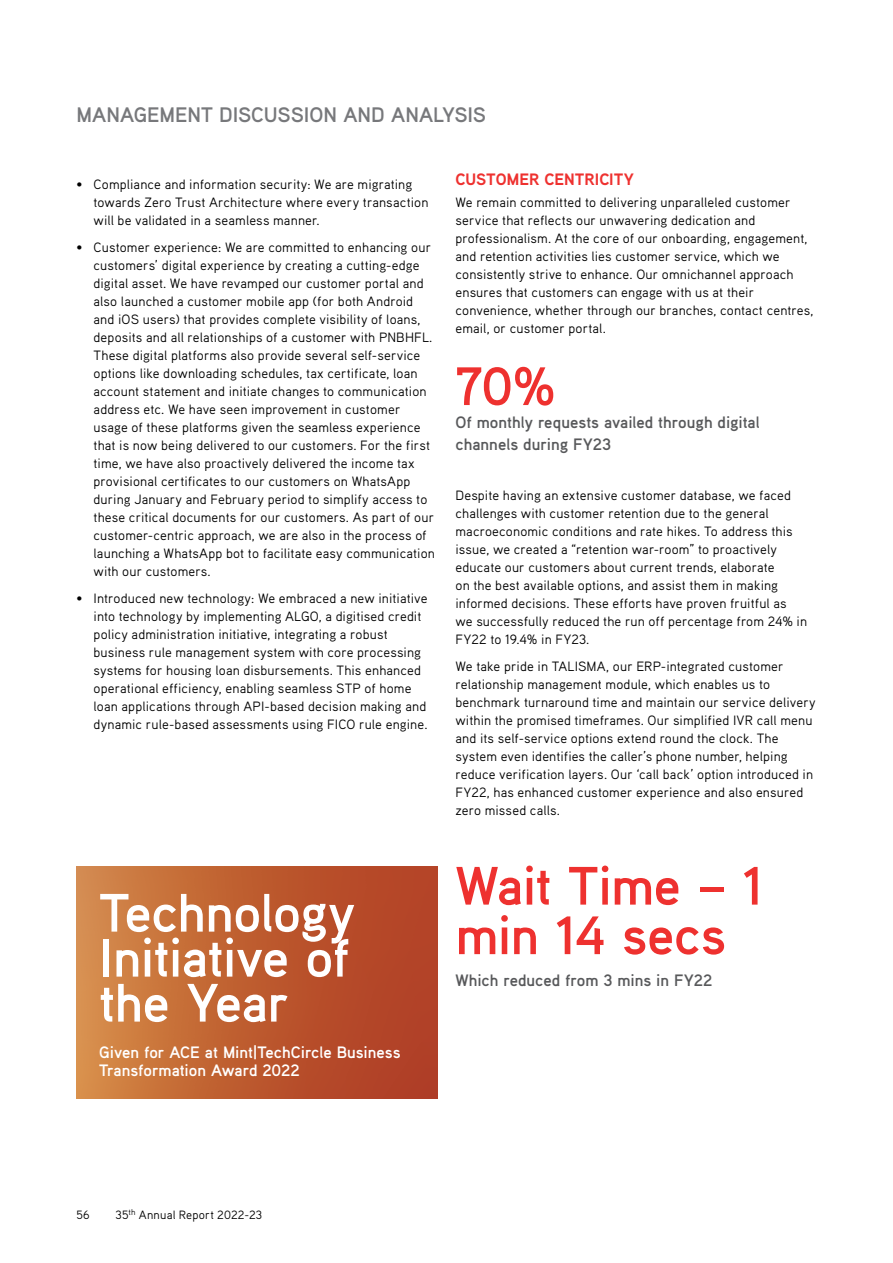
<style>
.page{position:relative;width:893px;height:1263px;background:#fff}
.page>*{position:absolute;margin:0;border:0;box-sizing:border-box;transform-origin:0 0}
.t1{font:700 54px/45px "Aaux Pro";letter-spacing:-.015em;color:#fff;text-align:justify}
.t2{font:700 54px/49.5px "Aaux Pro";letter-spacing:-.015em;color:#ee312f}
.t3{font:700 21px "Aaux Pro";color:#77787b}
.t4{font:700 16.5px/22.5px "Aaux Pro";color:#58595b}
.t5{font:700 16.5px/18px "Aaux Pro";letter-spacing:-.005em;color:#fff}
.t6{font:700 16.5px "Aaux Next";color:#ee312f}
.t7{font:13.5px/18px "Aaux Pro";letter-spacing:.01em;color:#000}
.t8{font:12px "Aaux Pro";letter-spacing:.02em;color:#000}
</style>
<div class="page">
<div style="left:77px;top:866px;width:360px;height:233px;background:linear-gradient(to right,#d38846,#ad3720)"></div>
<h2 class="t3" style="left:77px;top:101px;width:411px">MANAGEMENT DISCUSSION AND ANALYSIS</h2>
<p class="t7" style="left:94px;top:175px;width:336px;text-indent:-17px">• Compliance and information security: We are migrating towards Zero Trust Architecture where every transaction will be validated in a seamless manner.</p>
<p class="t7" style="left:94px;top:238px;width:343px;text-indent:-17px">• Customer experience: We are committed to enhancing our customers’ digital experience by creating a cutting-edge digital asset. We have revamped our customer portal and also launched a customer mobile app (for both Android and iOS users) that provides complete visibility of loans, deposits and all relationships of a customer with PNBHFL.<br>These digital platforms also provide several self-service options like downloading schedules, tax certificate, loan account statement and initiate changes to communication address etc. We have seen improvement in customer usage of these platforms given the seamless experience that is now being delivered to our customers. For the first time, we have also proactively delivered the income tax provisional certificates to our customers on WhatsApp during January and February period to simplify access to these critical documents for our customers. As part of our customer-centric approach, we are also in the process of launching a WhatsApp bot to facilitate easy communication with our customers.</p>
<p class="t7" style="left:94px;top:589px;width:336px;text-indent:-17px">• Introduced new technology: We embraced a new initiative into technology by implementing ALGO, a digitised credit policy administration initiative, integrating a robust business rule management system with core processing systems for housing loan disbursements. This enhanced operational efficiency, enabling seamless STP of home loan applications through API-based decision making and dynamic rule-based assessments using FICO rule engine.</p>
<h1 class="t1" style="left:99px;top:889px;width:258px">Technology Initiative of the Year</h1>
<p class="t5" style="left:99px;top:1042px;width:303px">Given for ACE at Mint|TechCircle Business<br>Transformation Award 2022</p>
<p class="t6" style="left:455px;top:167px;width:180px">CUSTOMER CENTRICITY</p>
<p class="t7" style="left:455px;top:193px;width:359px">We remain committed to delivering unparalleled customer service that reflects our unwavering dedication and professionalism. At the core of our onboarding, engagement, and retention activities lies customer service, which we consistently strive to enhance. Our omnichannel approach ensures that customers can engage with us at their convenience, whether through our branches, contact centres, email, or customer portal.</p>
<h1 class="t2" style="left:455px;top:360px;width:102px">70%</h1>
<p class="t4" style="left:455px;top:410px;width:306px">Of monthly requests availed through digital channels during FY23</p>
<p class="t7" style="left:455px;top:485px;width:353px">Despite having an extensive customer database, we faced challenges with customer retention due to the general macroeconomic conditions and rate hikes. To address this issue, we created a “retention war-room” to proactively educate our customers about current trends, elaborate<br>on the best available options, and assist them in making informed decisions. These efforts have proven fruitful as we successfully reduced the run off percentage from 24% in FY22 to 19.4% in FY23.</p>
<p class="t7" style="left:455px;top:656px;width:362px">We take pride in TALISMA, our ERP-integrated customer relationship management module, which enables us to benchmark turnaround time and maintain our service delivery within the promised timeframes. Our simplified IVR call menu and its self-service options extend round the clock. The system even identifies the caller’s phone number, helping reduce verification layers. Our ‘call back’ option introduced in FY22, has enhanced customer experience and also ensured zero missed calls.</p>
<h1 class="t2" style="left:455px;top:859px;width:311px">Wait Time – 1 min 14 secs</h1>
<p class="t4" style="left:455px;top:968px;width:258px">Which reduced from 3 mins in FY22</p>
<p class="t8" style="left:77px;top:1207px;width:15px">56</p>
<p class="t8" style="left:116px;top:1207px;width:148px">35<sup>th</sup> Annual Report 2022-23</p>
</div>
